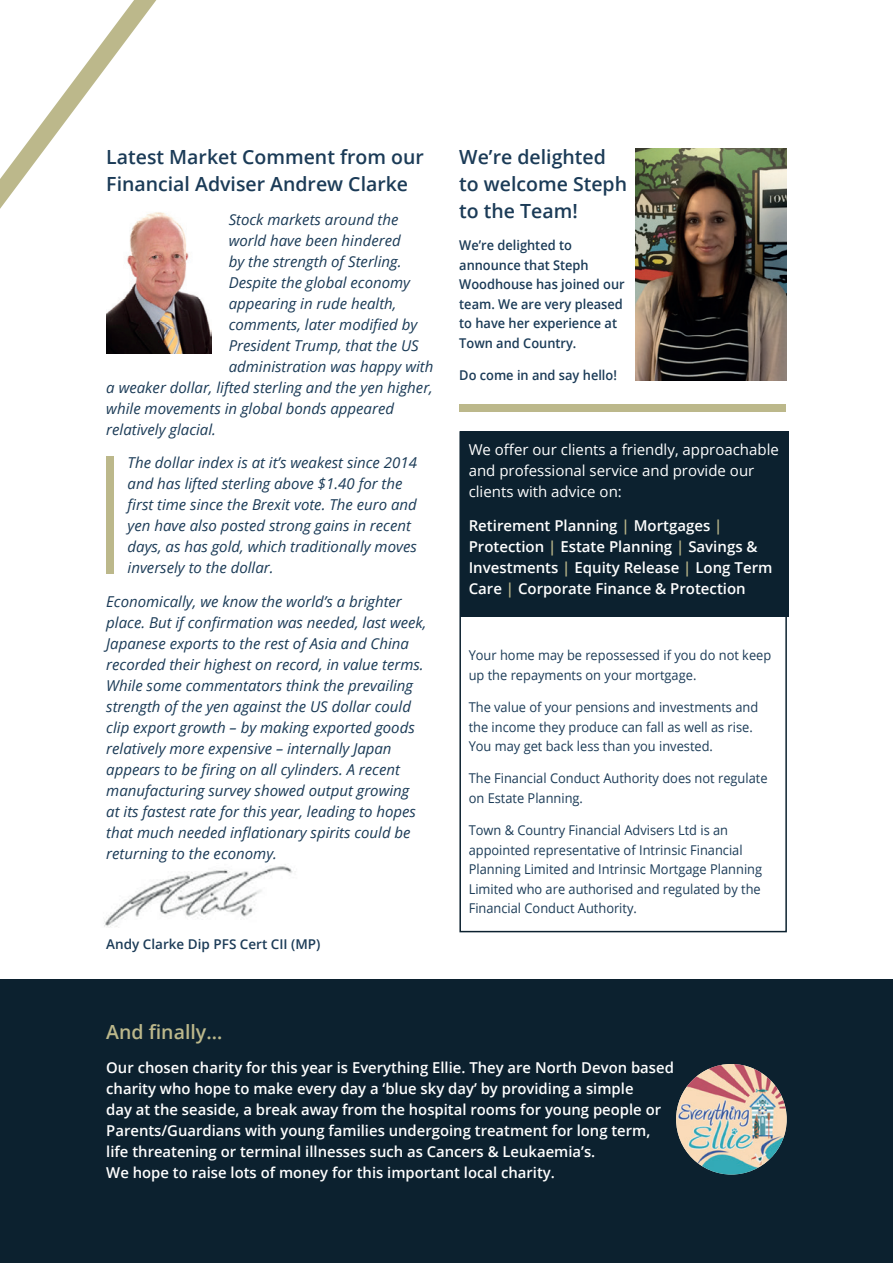
<style>
.page{position:relative;width:893px;height:1263px;background:#fff}
.page>*{position:absolute;margin:0;border:0;box-sizing:border-box;transform-origin:0 0}
.titles{font:600 19.5px/27px "Open Sans";color:#1b3b57}
.titles-2{font:600 19.5px "Open Sans";color:#bcb88b}
.t1{font:italic 15px/21px "Open Sans";color:#1b3b57}
.t2{font:600 15px/21px "Open Sans";color:#fff}
.t3{font:15px/21px "Open Sans";color:#fff}
.body{font:13.5px/19.5px "Open Sans";color:#1b3b57;scale:.95 1}
.body-2{font:600 13.5px/19.5px "Open Sans";color:#1b3b57;scale:.95 1}
.body-3{font:600 13.5px "Open Sans";color:#1b3b57}
.s1{color:#bcb88b}
</style>
<div class="page">
<img style="left:104px;top:864px;width:189px;height:63px">
<div style="left:460px;top:431px;width:328px;height:186px;background:#0c212f"></div>
<div style="left:459px;top:431px;width:328px;height:501px;border:2px solid #0c212f"></div>
<div style="left:0;top:979px;width:893px;height:284px;background:#0c212f"></div>
<svg style="left:0;top:0;width:156px;height:209px"></svg>
<img style="left:106px;top:200px;width:106px;height:153px">
<div style="left:106px;top:456px;width:8px;height:117px;background:#bcb88b"></div>
<img style="left:636px;top:149px;width:151px;height:232px">
<div style="left:459px;top:404px;width:327px;height:8px;background:#bcb88b"></div>
<img style="left:676px;top:1064px;width:111px;height:110px;border-radius:55px">
<p class="titles" style="left:106px;top:143px;width:319px">Latest Market Comment from our<br>Financial Adviser Andrew Clarke</p>
<p class="t1" style="left:229px;top:208px;width:171px">Stock markets around the</p>
<p class="t1" style="left:229px;top:229px;width:173px">world have been hindered</p>
<p class="t1" style="left:229px;top:250px;width:174px">by the strength of Sterling.</p>
<p class="t1" style="left:229px;top:271px;width:183px">Despite the global economy</p>
<p class="t1" style="left:229px;top:292px;width:169px">appearing in rude health,</p>
<p class="t1" style="left:229px;top:313px;width:190px">comments, later modified by</p>
<p class="t1" style="left:229px;top:334px;width:192px">President Trump, that the US</p>
<p class="t1" style="left:229px;top:355px;width:206px">administration was happy with</p>
<p class="t1" style="left:106px;top:376px;width:328px">a weaker dollar, lifted sterling and the yen higher,</p>
<p class="t1" style="left:106px;top:397px;width:289px">while movements in global bonds appeared</p>
<p class="t1" style="left:106px;top:418px;width:111px">relatively glacial.</p>
<p class="t1" style="left:128px;top:452px;width:291px">The dollar index is at it’s weakest since 2014 and has lifted sterling above $1.40 for the first time since the Brexit vote. The euro and yen have also posted strong gains in recent days, as has gold, which traditionally moves inversely to the dollar.</p>
<p class="t1" style="left:106px;top:591px;width:322px">Economically, we know the world’s a brighter place. But if confirmation was needed, last week, Japanese exports to the rest of Asia and China recorded their highest on record, in value terms.<br>While some commentators think the prevailing strength of the yen against the US dollar could clip export growth – by making exported goods relatively more expensive – internally Japan appears to be firing on all cylinders. A recent manufacturing survey showed output growing<br>at its fastest rate for this year, leading to hopes that much needed inflationary spirits could be returning to the economy.</p>
<p class="body-3" style="left:106px;top:935px;width:216px">Andy Clarke Dip PFS Cert CII (MP)</p>
<p class="titles" style="left:459px;top:143px;width:169px">We’re delighted to welcome Steph to the Team!</p>
<p class="body-2" style="left:459px;top:235px;width:176px">We’re delighted to announce that Steph<br>Woodhouse has joined our team. We are very pleased to have her experience at<br>Town and Country.</p>
<p class="body-2" style="left:459px;top:365px;width:167px">Do come in and say hello!</p>
<p class="t3" style="left:469px;top:439px;width:312px">We offer our clients a friendly, approachable and professional service and provide our clients with advice on:</p>
<p class="t2" style="left:469px;top:515px;width:305px">Retirement Planning <span class="s1">|</span> Mortgages <span class="s1">| </span>Protection <span class="s1">|</span> Estate Planning <span class="s1">|</span> Savings &amp; Investments <span class="s1">|</span> Equity Release <span class="s1">|</span> Long Term Care <span class="s1">|</span> Corporate Finance &amp; Protection</p>
<p class="body" style="left:469px;top:645px;width:320px">Your home may be repossessed if you do not keep up the repayments on your mortgage.</p>
<p class="body" style="left:469px;top:697px;width:306px">The value of your pensions and investments and the income they produce can fall as well as rise.<br>You may get back less than you invested.</p>
<p class="body" style="left:469px;top:768px;width:316px">The Financial Conduct Authority does not regulate on Estate Planning.</p>
<p class="body" style="left:469px;top:820px;width:310px">Town &amp; Country Financial Advisers Ltd is an appointed representative of Intrinsic Financial Planning Limited and Intrinsic Mortgage Planning Limited who are authorised and regulated by the Financial Conduct Authority.</p>
<p class="titles-2" style="left:106px;top:1018px;width:118px">And finally…</p>
<p class="t2" style="left:106px;top:1056px;width:569px">Our chosen charity for this year is Everything Ellie. They are North Devon based charity who hope to make every day a ‘blue sky day’ by providing a simple<br>day at the seaside, a break away from the hospital rooms for young people or Parents/Guardians with young families undergoing treatment for long term, life threatening or terminal illnesses such as Cancers &amp; Leukaemia’s.<br>We hope to raise lots of money for this important local charity.</p>
</div>
